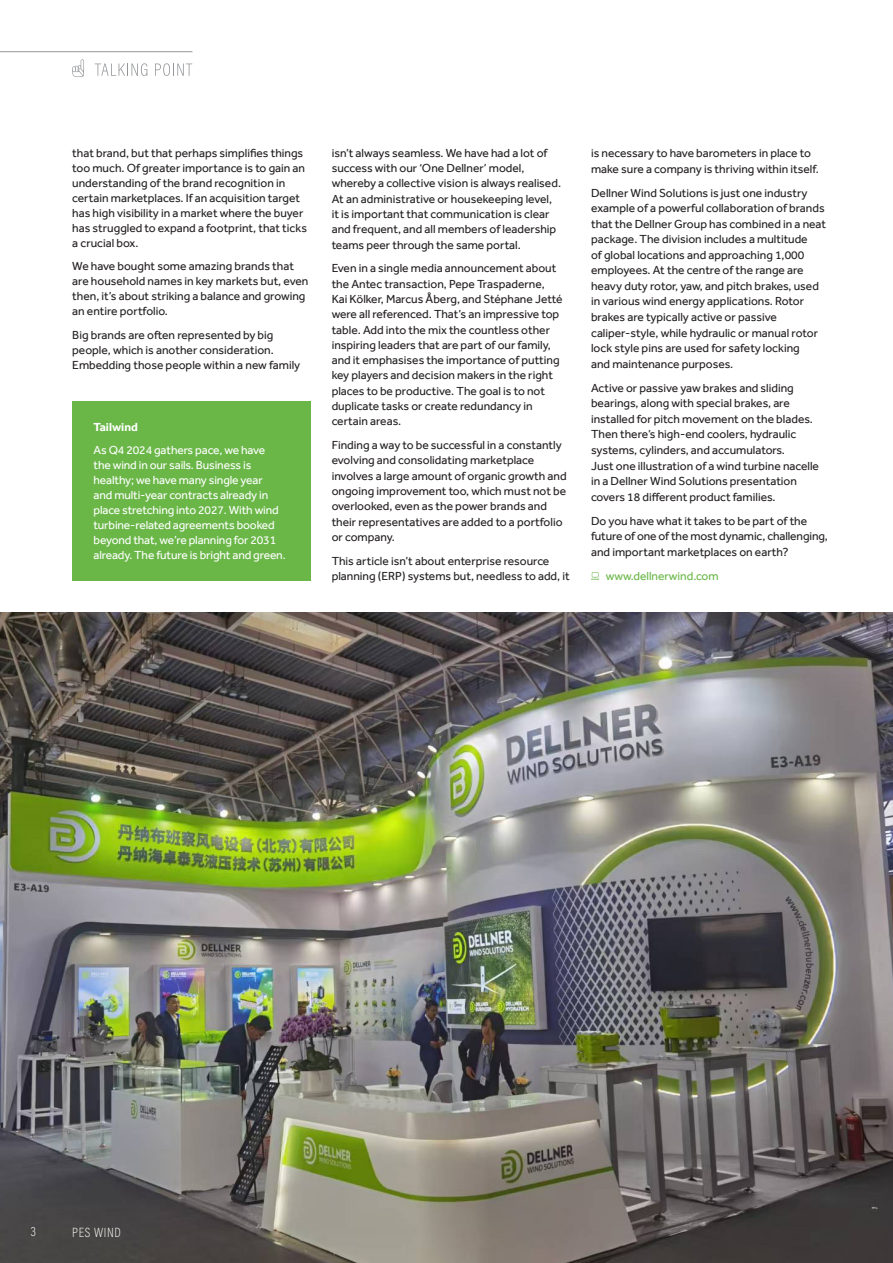
<style>
.page{position:relative;width:893px;height:1263px;background:#fff}
.page>*{position:absolute;margin:0;border:0;box-sizing:border-box;transform-origin:0 0}
.t1{font:200 13.5px "Acumin Pro Cond";letter-spacing:.045em;color:#fff}
.t2{font:12px/15.3px "Effra";color:#231f20}
.t3{font:12px/15px "Effra";letter-spacing:-.01em;color:#fff}
.t4{font:12px "Effra";color:#6ab748}
.t5{font:700 12px "Effra";color:#fff}
</style>
<div class="page">
<svg style="left:95px;top:63px;width:52px;height:13px"></svg>
<svg style="left:155px;top:63px;width:37px;height:13px"></svg>
<svg style="left:72px;top:59px;width:12px;height:18px"></svg>
<hr style="left:0;top:51px;width:192px;height:1px;background:#939598">
<img style="left:0;top:612px;width:893px;height:651px">
<div style="left:72px;top:401px;width:238px;height:179px;background:#6ab748"></div>
<svg style="left:591px;top:572px;width:8px;height:8px"></svg>
<p class="t2" style="left:72px;top:145px;width:236px">that brand, but that perhaps simplifies things too much. Of greater importance is to gain an understanding of the brand recognition in certain marketplaces. If an acquisition target has high visibility in a market where the buyer has struggled to expand a footprint, that ticks a crucial box.</p>
<p class="t2" style="left:72px;top:259px;width:238px">We have bought some amazing brands that are household names in key markets but, even then, it’s about striking a balance and growing an entire portfolio.</p>
<p class="t2" style="left:72px;top:327px;width:229px">Big brands are often represented by big people, which is another consideration.<br>Embedding those people within a new family</p>
<p class="t5" style="left:94px;top:422px;width:46px">Tailwind</p>
<p class="t3" style="left:94px;top:443px;width:194px">As Q4 2024 gathers pace, we have<br>the wind in our sails. Business is healthy; we have many single year<br>and multi-year contracts already in place stretching into 2027. With wind turbine-related agreements booked beyond that, we’re planning for 2031 already. The future is bright and green.</p>
<p class="t2" style="left:332px;top:145px;width:231px">isn’t always seamless. We have had a lot of success with our ‘One Dellner’ model, whereby a collective vision is always realised.<br>At an administrative or housekeeping level, it is important that communication is clear and frequent, and all members of leadership teams peer through the same portal.</p>
<p class="t2" style="left:332px;top:261px;width:232px">Even in a single media announcement about the Antec transaction, Pepe Traspaderne, Kai Kölker, Marcus Åberg, and Stéphane Jetté were all referenced. That’s an impressive top table. Add into the mix the countless other inspiring leaders that are part of our family, and it emphasises the importance of putting key players and decision makers in the right places to be productive. The goal is to not duplicate tasks or create redundancy in certain areas.</p>
<p class="t2" style="left:332px;top:437px;width:237px">Finding a way to be successful in a constantly evolving and consolidating marketplace involves a large amount of organic growth and ongoing improvement too, which must not be overlooked, even as the power brands and their representatives are added to a portfolio or company.</p>
<p class="t2" style="left:332px;top:553px;width:240px">This article isn’t about enterprise resource planning (ERP) systems but, needless to add, it</p>
<p class="t2" style="left:591px;top:145px;width:229px">is necessary to have barometers in place to make sure a company is thriving within itself.</p>
<p class="t2" style="left:591px;top:185px;width:237px">Dellner Wind Solutions is just one industry example of a powerful collaboration of brands that the Dellner Group has combined in a neat package. The division includes a multitude<br>of global locations and approaching 1,000 employees. At the centre of the range are heavy duty rotor, yaw, and pitch brakes, used in various wind energy applications. Rotor brakes are typically active or passive caliper-style, while hydraulic or manual rotor lock style pins are used for safety locking<br>and maintenance purposes.</p>
<p class="t2" style="left:591px;top:380px;width:229px">Active or passive yaw brakes and sliding bearings, along with special brakes, are installed for pitch movement on the blades.<br>Then there’s high-end coolers, hydraulic systems, cylinders, and accumulators.<br>Just one illustration of a wind turbine nacelle in a Dellner Wind Solutions presentation covers 18 different product families.</p>
<p class="t2" style="left:591px;top:513px;width:238px">Do you have what it takes to be part of the future of one of the most dynamic, challenging, and important marketplaces on earth?</p>
<p class="t4" style="left:606px;top:569px;width:114px">www.dellnerwind.com</p>
<p class="t1" style="left:31px;top:1223px;width:7px">3</p>
<p class="t1" style="left:72px;top:1224px;width:50px">PES WIND</p>
</div>
